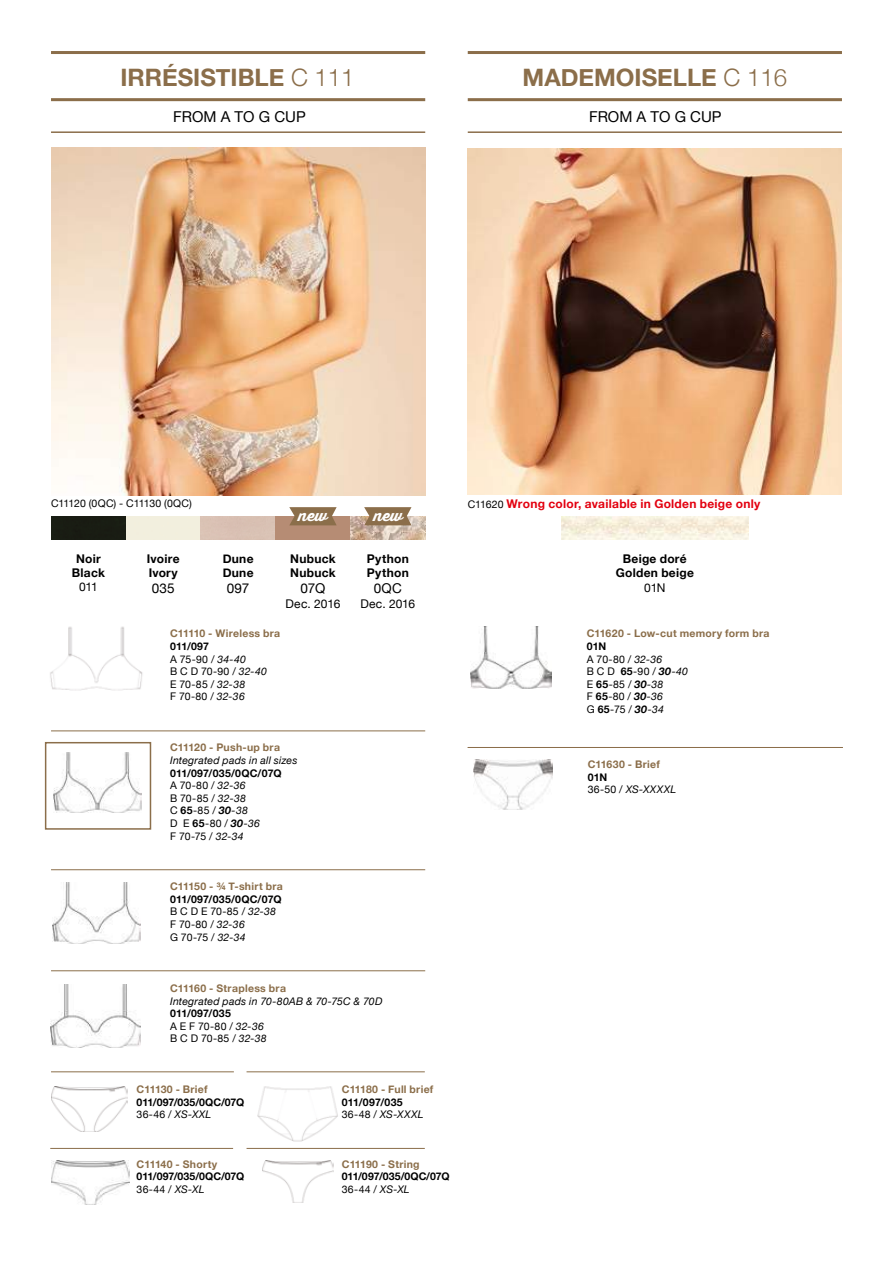
<style>
.page{position:relative;width:893px;height:1263px;background:#fff}
.page>*{position:absolute;margin:0;border:0;box-sizing:border-box;transform-origin:0 0}
.t1{font:700 24px "Helvetica Neue";color:#8b6e4a}
.t2{font:800 15.3px "Thirsty Script";color:#fff}
.t3{font:15px "Helvetica Neue";color:#000}
.t4{font:13.5px "Helvetica Neue";letter-spacing:.01em;color:#000}
.t5{font:700 12px/14.4px "Helvetica Neue";letter-spacing:.02em;color:#000}
.t6{font:700 12px "Helvetica Neue";letter-spacing:.02em;color:#e3000f}
.t7{font:12px "Helvetica Neue";letter-spacing:-.01em;color:#000}
.t8{font:10.5px/12.6px "Helvetica Neue";letter-spacing:-.005em;color:#000}
.t9{font:700 10.5px "Helvetica Neue";letter-spacing:.025em;color:#8b6e4a}
.t10{font:700 10.5px/12.6px "Helvetica Neue";letter-spacing:.005em;color:#000}
.t11{font:italic 10.5px/12.6px "Helvetica Neue";letter-spacing:.02em;color:#000}
.t12{font:10.5px/12.6px "Helvetica Neue";letter-spacing:.025em;color:#000}
.t13{font:700 10.5px/12.6px "Helvetica Neue";letter-spacing:.025em;color:#000}
.s1{font-weight:300}
.s2{font-weight:400;font-size:10.5px;color:#000}
.s3{font-weight:700}
.s4{font-style:italic}
.s5{font-weight:700;font-style:italic}
.s6{font-weight:400}
.s7{font-weight:400;font-style:italic}
.s8{font-weight:700;font-style:normal}
.s9{font-style:normal}
</style>
<div class="page">
<hr style="left:468px;top:51px;width:374px;height:3px;background:#8b6e4a">
<hr style="left:51px;top:51px;width:374px;height:3px;background:#8b6e4a">
<hr style="left:468px;top:98px;width:374px;height:3px;background:#8b6e4a">
<hr style="left:51px;top:98px;width:374px;height:3px;background:#8b6e4a">
<hr style="left:468px;top:131px;width:374px;height:2px;background:#8b6e4a">
<hr style="left:51px;top:131px;width:374px;height:2px;background:#8b6e4a">
<img style="left:50px;top:626px;width:93px;height:65px">
<img style="left:51px;top:148px;width:374px;height:348px">
<img style="left:51px;top:516px;width:374px;height:24px">
<svg style="left:289px;top:507px;width:48px;height:18px"></svg>
<svg style="left:364px;top:507px;width:47px;height:18px"></svg>
<img style="left:470px;top:627px;width:82px;height:61px">
<img style="left:473px;top:760px;width:79px;height:49px">
<img style="left:468px;top:148px;width:374px;height:346px">
<hr style="left:468px;top:747px;width:375px;height:1px;background:#8b6e4a">
<img style="left:561px;top:516px;width:187px;height:24px">
<img style="left:53px;top:753px;width:89px;height:60px">
<hr style="left:51px;top:730px;width:374px;height:1px;background:#8b6e4a">
<div style="left:45px;top:742px;width:106px;height:88px;border:2px solid #8b6e4a"></div>
<img style="left:52px;top:882px;width:89px;height:62px">
<img style="left:52px;top:1086px;width:75px;height:45px">
<img style="left:50px;top:985px;width:90px;height:63px">
<img style="left:52px;top:1161px;width:77px;height:43px">
<img style="left:257px;top:1086px;width:81px;height:55px">
<img style="left:262px;top:1161px;width:71px;height:41px">
<hr style="left:51px;top:869px;width:374px;height:1px;background:#8b6e4a">
<hr style="left:51px;top:970px;width:374px;height:1px;background:#8b6e4a">
<hr style="left:51px;top:1071px;width:183px;height:1px;background:#8b6e4a">
<hr style="left:247px;top:1071px;width:178px;height:1px;background:#8b6e4a">
<hr style="left:247px;top:1148px;width:178px;height:1px;background:#8b6e4a">
<hr style="left:50px;top:1148px;width:183px;height:1px;background:#8b6e4a">
<h1 class="t1" style="left:120px;top:63px;width:236px">IRRÉSISTIBLE <span class="s1">C 111</span></h1>
<h3 class="t3" style="left:173px;top:108px;width:134px">FROM A TO G CUP</h3>
<h1 class="t1" style="left:523px;top:63px;width:266px">MADEMOISELLE <span class="s1">C 116</span></h1>
<h3 class="t3" style="left:589px;top:108px;width:134px">FROM A TO G CUP</h3>
<p class="t8" style="left:51px;top:497px;width:142px">C11120 (0QC) - C11130 (0QC)</p>
<p class="t6" style="left:468px;top:496px;width:294px"><span class="s2">C11620</span> Wrong color, available in Golden beige only</p>
<p class="t5" style="left:72px;top:551px;width:35px;text-align:center">Noir<br>Black</p>
<p class="t7" style="left:79px;top:580px;width:20px">011</p>
<p class="t5" style="left:147px;top:551px;width:34px">Ivoire<br>Ivory</p>
<p class="t4" style="left:152px;top:580px;width:24px">035</p>
<p class="t5" style="left:223px;top:551px;width:32px">Dune<br>Dune</p>
<p class="t4" style="left:227px;top:580px;width:24px">097</p>
<h2 class="t2" style="left:299px;top:503px;width:31px">new</h2>
<h2 class="t2" style="left:374px;top:503px;width:31px">new</h2>
<p class="t5" style="left:290px;top:551px;width:47px">Nubuck<br>Nubuck</p>
<p class="t4" style="left:301px;top:581px;width:26px">07Q</p>
<p class="t7" style="left:286px;top:596px;width:56px">Dec. 2016</p>
<p class="t5" style="left:367px;top:551px;width:43px">Python<br>Python</p>
<p class="t4" style="left:374px;top:581px;width:29px">0QC</p>
<p class="t7" style="left:360px;top:596px;width:56px">Dec. 2016</p>
<p class="t9" style="left:170px;top:627px;width:112px">C11110 - Wireless bra</p>
<p class="t8" style="left:170px;top:640px;width:98px"><span class="s3">011/097<br></span>A 75-90 / <span class="s4">34-40<br></span>B C D 70-90 / <span class="s4">32-40<br></span>E 70-85 / <span class="s4">32-38<br></span>F 70-80 / <span class="s4">32-36</span></p>
<p class="t9" style="left:170px;top:741px;width:111px">C11120 - Push-up bra</p>
<p class="t11" style="left:170px;top:754px;width:129px">Integrated pads in all sizes</p>
<p class="t8" style="left:170px;top:766px;width:113px"><span class="s3">011/097/035/0QC/07Q<br></span>A 70-80 / <span class="s4">32-36<br></span>B 70-85 / <span class="s4">32-38<br></span>C <span class="s3">65</span>-85 / <span class="s5">30</span><span class="s4">-38<br></span>D E <span class="s3">65</span>-80 / <span class="s5">30</span><span class="s4">-36<br></span>F 70-75 / <span class="s4">32-34</span></p>
<p class="t9" style="left:170px;top:880px;width:114px">C11150 - ¾ T-shirt bra</p>
<p class="t8" style="left:170px;top:893px;width:113px"><span class="s3">011/097/035/0QC/07Q<br></span>B C D E 70-85 / <span class="s4">32-38<br></span>F 70-80 / <span class="s4">32-36<br></span>G 70-75 / <span class="s4">32-34</span></p>
<p class="t9" style="left:170px;top:982px;width:117px">C11160 - Strapless bra</p>
<p class="t11" style="left:170px;top:994px;width:214px">Integrated pads in 70-80AB &amp; 70-75C &amp; 70D</p>
<p class="t8" style="left:170px;top:1007px;width:98px"><span class="s3">011/097/035<br></span>A E F 70-80 / <span class="s4">32-36<br></span>B C D 70-85 / <span class="s4">32-38</span></p>
<p class="t9" style="left:137px;top:1083px;width:73px">C11130 - Brief</p>
<p class="t10" style="left:137px;top:1095px;width:109px">011/097/035/0QC/07Q<br><span class="s6">36-46 /</span> <span class="s7">XS-XXL</span></p>
<p class="t9" style="left:137px;top:1157px;width:82px">C11140 - Shorty</p>
<p class="t10" style="left:137px;top:1170px;width:109px">011/097/035/0QC/07Q<br><span class="s6">36-44 /</span> <span class="s7">XS-XL</span></p>
<p class="t9" style="left:342px;top:1083px;width:93px">C11180 - Full brief</p>
<p class="t13" style="left:342px;top:1095px;width:83px">011/097/035<br><span class="s6">36-48 /</span> <span class="s7">XS-XXXL</span></p>
<p class="t9" style="left:342px;top:1157px;width:79px">C11190 - String</p>
<p class="t10" style="left:342px;top:1170px;width:109px">011/097/035/0QC/07Q<br><span class="s6">36-44 /</span> <span class="s7">XS-XL</span></p>
<p class="t5" style="left:616px;top:551px;width:80px;text-align:center">Beige doré<br>Golden beige</p>
<p class="t7" style="left:644px;top:580px;width:23px">01N</p>
<p class="t9" style="left:587px;top:627px;width:184px">C11620 - Low-cut memory form bra</p>
<p class="t12" style="left:587px;top:640px;width:103px"><span class="s3">01N<br></span>A 70-80 / <span class="s4">32-36<br></span>B C D <span class="s3">65</span>-90 / <span class="s5">30</span><span class="s4">-40<br></span>E <span class="s3">65</span>-85 / <span class="s5">30</span><span class="s4">-38<br></span>F <span class="s3">65</span>-80 / <span class="s5">30</span><span class="s4">-36<br></span>G <span class="s3">65</span>-75 / <span class="s5">30</span><span class="s4">-34</span></p>
<p class="t9" style="left:588px;top:758px;width:74px">C11630 - Brief</p>
<p class="t11" style="left:588px;top:770px;width:90px"><span class="s8">01N<br></span><span class="s9">36-50 /</span> XS-XXXXL</p>
</div>
